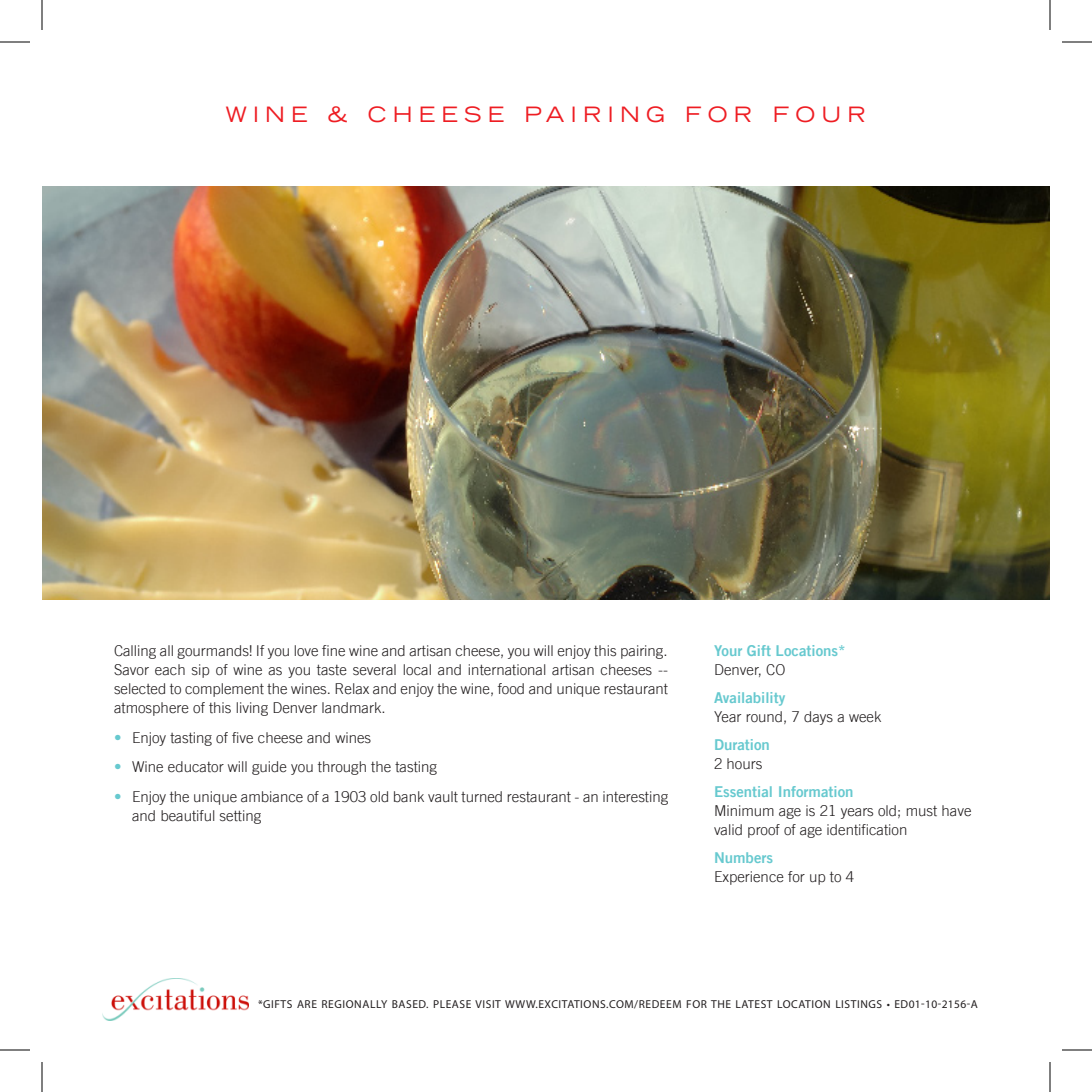
<style>
.page{position:relative;width:1092px;height:1092px;background:#fff}
.page>*{position:absolute;margin:0;border:0;box-sizing:border-box;transform-origin:0 0}
.Head{font:expanded 21px "Trade Gothic LT";letter-spacing:.3em;color:#ee1d23}
.t1{font:300 15px/19px "Trade Gothic LT";color:#231f20}
.t2{font:15px/19px "Trade Gothic LT Bold Two";color:#67c9cf}
.t3{font:300 15px/29.8px "Trade Gothic LT";color:#67c9cf;text-align:justify}
.t4{font:11.6px "Myriad Pro";letter-spacing:.05em;color:#231f20}
.s1{font-family:"Trade Gothic LT";font-weight:300;color:#231f20}
.s2{font-family:"Trade Gothic LT Bold Two";font-weight:400;color:#67c9cf}
</style>
<div class="page">
<img style="left:102px;top:978px;width:147px;height:42px">
<img style="left:42px;top:186px;width:1008px;height:414px">
<hr style="left:0;top:42px;width:30px;height:1px;background:#000">
<hr style="left:1062px;top:42px;width:30px;height:1px;background:#000">
<hr style="left:0;top:1050px;width:30px;height:1px;background:#000">
<hr style="left:1062px;top:1050px;width:30px;height:1px;background:#000">
<hr style="left:42px;top:0;width:1px;height:30px;background:#000">
<hr style="left:42px;top:1062px;width:1px;height:30px;background:#000">
<hr style="left:1050px;top:0;width:1px;height:30px;background:#000">
<hr style="left:1050px;top:1062px;width:1px;height:30px;background:#000">
<p class="Head" style="left:226px;top:100px;width:642px">WINE &amp; CHEESE PAIRING FOR F OUR</p>
<p class="t1" style="left:114px;top:641px;width:556px;text-align:justify">Calling all gourmands! If you love fine wine and artisan cheese, you will enjoy this pairing.<br>Savor each sip of wine as you taste several local and international artisan cheeses -- selected to complement the wines. Relax and enjoy the wine, food and unique restaurant atmosphere of this living Denver landmark.</p>
<p class="t1" style="left:132px;top:728px;width:241px">Enjoy tasting of five cheese and wines</p>
<p class="t1" style="left:132px;top:757px;width:307px">Wine educator will guide you through the tasting</p>
<p class="t1" style="left:132px;top:787px;width:538px">Enjoy the unique ambiance of a 1903 old bank vault turned restaurant - an interesting and beautiful setting</p>
<p class="t3" style="left:114px;top:722px;width:9px">• • •</p>
<p class="t2" style="left:714px;top:641px;width:133px">Your Gift Locations*<br><span class="s1">Denver, CO</span></p>
<p class="t1" style="left:714px;top:688px;width:169px"><span class="s2">Availability<br></span>Year round, 7 days a week</p>
<p class="t2" style="left:714px;top:735px;width:57px">Duration<br><span class="s1">2 hours</span></p>
<p class="t1" style="left:714px;top:782px;width:259px"><span class="s2">Essential Information<br></span>Minimum age is 21 years old; must have valid proof of age identification</p>
<p class="t1" style="left:714px;top:848px;width:142px"><span class="s2">Numbers<br></span>Experience for up to 4</p>
<p class="t4" style="left:258px;top:997px;width:389px">*GIFTS ARE REGIONALLY BASED. PLEASE VISIT WWW.EXCITATIONS.COM/REDEEM</p>
<p class="t4" style="left:686px;top:997px;width:293px">FOR THE LATEST LOCATION LISTINGS • ED01-10-2156-A</p>
</div>
